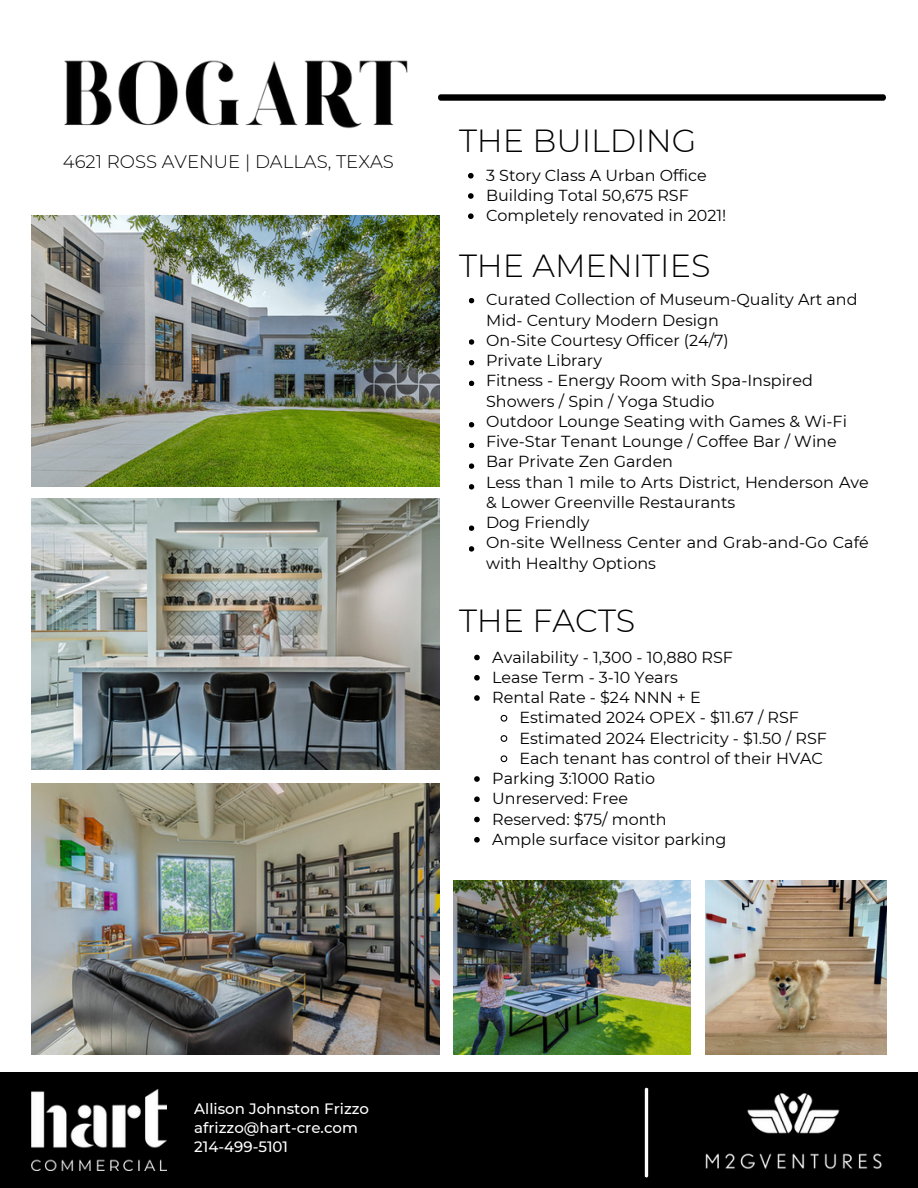
<style>
.page{position:relative;width:918px;height:1188px;background:#fff}
.page>*{position:absolute;margin:0;border:0;box-sizing:border-box;transform-origin:0 0}
.t1{font:300 31.95px "Montserrat";color:#000}
.t2{font:300 18.15px "Montserrat";color:#000}
.t3{font:15.9px/20.2px "Montserrat";color:#000}
.t4{font:500 15px/19.2px "Montserrat";color:#fefefe}
</style>
<div class="page">
<img style="left:64px;top:60px;width:344px;height:69px">
<img style="left:32px;top:216px;width:407px;height:271px">
<svg style="left:469px;top:298px;width:5px;height:5px"></svg>
<svg style="left:469px;top:339px;width:5px;height:6px"></svg>
<svg style="left:469px;top:360px;width:5px;height:5px"></svg>
<svg style="left:469px;top:381px;width:5px;height:5px"></svg>
<svg style="left:469px;top:422px;width:5px;height:5px"></svg>
<svg style="left:469px;top:443px;width:5px;height:5px"></svg>
<svg style="left:469px;top:463px;width:5px;height:6px"></svg>
<svg style="left:469px;top:484px;width:5px;height:6px"></svg>
<svg style="left:469px;top:526px;width:5px;height:5px"></svg>
<svg style="left:469px;top:546px;width:5px;height:6px"></svg>
<div style="left:0;top:1073px;width:918px;height:115px;background:#000"></div>
<svg style="left:645px;top:1088px;width:3px;height:89px"></svg>
<div style="left:439px;top:95px;width:447px;height:5px;background:#000"></div>
<img style="left:32px;top:499px;width:407px;height:271px">
<img style="left:32px;top:783px;width:407px;height:271px">
<img style="left:453px;top:880px;width:238px;height:174px">
<img style="left:32px;top:1090px;width:135px;height:81px">
<img style="left:705px;top:1093px;width:177px;height:76px">
<img style="left:705px;top:880px;width:181px;height:174px">
<svg style="left:468px;top:173px;width:6px;height:6px"></svg>
<svg style="left:468px;top:193px;width:6px;height:6px"></svg>
<svg style="left:468px;top:213px;width:6px;height:6px"></svg>
<svg style="left:474px;top:655px;width:6px;height:5px"></svg>
<svg style="left:474px;top:675px;width:6px;height:6px"></svg>
<svg style="left:474px;top:695px;width:6px;height:6px"></svg>
<svg style="left:500px;top:714px;width:8px;height:8px"></svg>
<svg style="left:500px;top:735px;width:8px;height:7px"></svg>
<svg style="left:500px;top:755px;width:8px;height:8px"></svg>
<svg style="left:474px;top:776px;width:6px;height:6px"></svg>
<svg style="left:474px;top:796px;width:6px;height:6px"></svg>
<svg style="left:474px;top:817px;width:6px;height:5px"></svg>
<svg style="left:474px;top:837px;width:6px;height:6px"></svg>
<p class="t2" style="left:63px;top:150px;width:333px">4621 ROSS AVENUE | DALLAS, TEXAS</p>
<p class="t1" style="left:459px;top:121px;width:239px">THE BUILDING</p>
<p class="t3" style="left:486px;top:165px;width:222px">3 Story Class A Urban Office</p>
<p class="t3" style="left:486px;top:185px;width:204px">Building Total 50,675 RSF</p>
<p class="t3" style="left:486px;top:205px;width:242px">Completely renovated in 2021!</p>
<p class="t1" style="left:459px;top:246px;width:253px">THE AMENITIES</p>
<p class="t3" style="left:486px;top:290px;width:373px">Curated Collection of Museum-Quality Art and<br>Mid- Century Modern Design</p>
<p class="t3" style="left:486px;top:330px;width:244px">On-Site Courtesy Officer (24/7)</p>
<p class="t3" style="left:486px;top:350px;width:117px">Private Library</p>
<p class="t3" style="left:486px;top:371px;width:328px">Fitness - Energy Room with Spa-Inspired<br>Showers / Spin / Yoga Studio</p>
<p class="t3" style="left:486px;top:411px;width:362px">Outdoor Lounge Seating with Games &amp; Wi-Fi<br>Five-Star Tenant Lounge / Coffee Bar / Wine<br>Bar Private Zen Garden</p>
<p class="t3" style="left:486px;top:472px;width:384px">Less than 1 mile to Arts District, Henderson Ave &amp; Lower Greenville Restaurants</p>
<p class="t3" style="left:486px;top:512px;width:105px">Dog Friendly</p>
<p class="t3" style="left:486px;top:533px;width:384px">On-site Wellness Center and Grab-and-Go Café with Healthy Options</p>
<p class="t1" style="left:459px;top:601px;width:178px">THE FACTS</p>
<p class="t3" style="left:492px;top:647px;width:242px">Availability - 1,300 - 10,880 RSF</p>
<p class="t3" style="left:492px;top:667px;width:187px">Lease Term - 3-10 Years</p>
<p class="t3" style="left:492px;top:687px;width:210px">Rental Rate - $24 NNN + E</p>
<h1 class="t3" style="left:519px;top:708px;width:281px">Estimated 2024 OPEX - $11.67 / RSF</h1>
<p class="t3" style="left:519px;top:728px;width:309px">Estimated 2024 Electricity - $1.50 / RSF</p>
<p class="t3" style="left:519px;top:748px;width:305px">Each tenant has control of their HVAC</p>
<p class="t3" style="left:492px;top:768px;width:164px">Parking 3:1000 Ratio</p>
<p class="t3" style="left:492px;top:789px;width:137px">Unreserved: Free</p>
<p class="t3" style="left:492px;top:809px;width:176px">Reserved: $75/ month</p>
<p class="t3" style="left:492px;top:829px;width:236px">Ample surface visitor parking</p>
<h3 class="t4" style="left:194px;top:1099px;width:176px">Allison Johnston Frizzo afrizzo@hart-cre.com<br>214-499-5101</h3>
</div>
